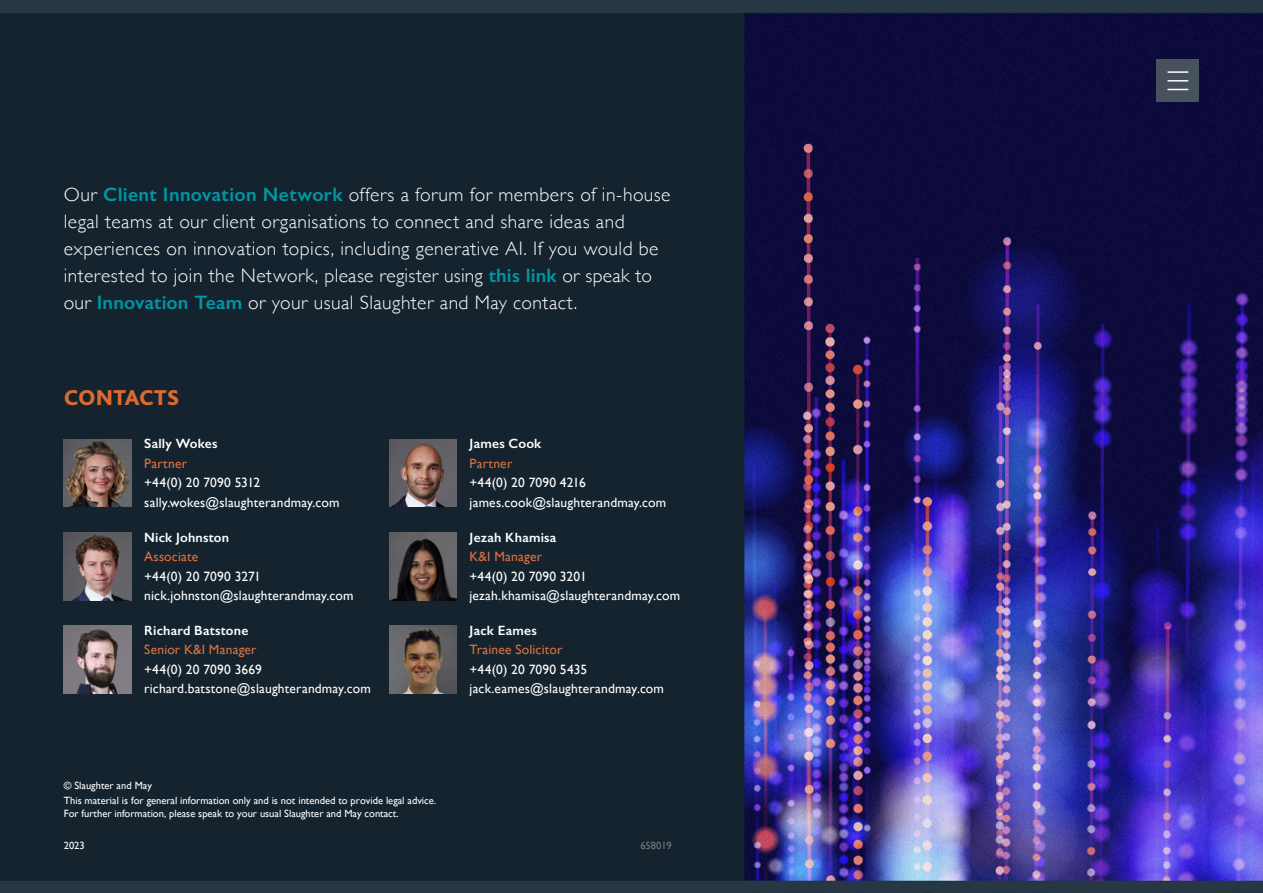
<style>
.page{position:relative;width:1263px;height:893px;background:#fff}
.page>*{position:absolute;margin:0;border:0;box-sizing:border-box;transform-origin:0 0}
.t1{font:800 22.5px "Bliss Pro";letter-spacing:-.01em;color:#dd6b2f}
.t2{font:300 19.5px/27px "Gill Sans";letter-spacing:.02em;color:#fff}
.t3{font:13.5px/19.5px "Gill Sans";letter-spacing:.015em;color:#fff}
.t4{font:600 13.5px "Gill Sans";letter-spacing:.015em;color:#fff}
.t5{font:13.5px "Gill Sans";letter-spacing:.015em;color:#de703d}
.t6{font:10.5px/15.1px "Gill Sans";color:#fff}
.t7{font:10.5px "Gill Sans";color:#757983}
.s1{font-weight:600;color:#0097a4}
</style>
<div class="page">
<img style="left:0;top:0;width:1263px;height:893px">
<div style="left:1157px;top:60px;width:42px;height:42px;background:#48525e"></div>
<hr style="left:1168px;top:71px;width:20px;height:2px;background:#fff">
<hr style="left:1168px;top:80px;width:20px;height:2px;background:#fff">
<svg style="left:1168px;top:89px;width:20px;height:1px"></svg>
<img style="left:64px;top:626px;width:67px;height:67px">
<img style="left:389px;top:532px;width:68px;height:68px">
<img style="left:389px;top:439px;width:68px;height:68px">
<img style="left:389px;top:626px;width:68px;height:67px">
<img style="left:64px;top:532px;width:67px;height:68px">
<img style="left:64px;top:439px;width:67px;height:68px">
<p class="t2" style="left:64px;top:180px;width:608px">Our <span class="s1">Client Innovation Network</span> offers a forum for members of in-house legal teams at our client organisations to connect and share ideas and experiences on innovation topics, including generative AI. If you would be interested to join the Network, please register using <span class="s1">this link</span> or speak to our <span class="s1">Innovation Team</span> or your usual Slaughter and May contact.</p>
<p class="t1" style="left:64px;top:384px;width:117px">CONTACTS</p>
<p class="t4" style="left:144px;top:436px;width:75px">Sally Wokes</p>
<p class="t5" style="left:144px;top:455px;width:44px">Partner</p>
<p class="t3" style="left:144px;top:473px;width:197px">+44(0) 20 7090 5312 sally.wokes@slaughterandmay.com</p>
<p class="t4" style="left:144px;top:529px;width:86px">Nick Johnston</p>
<p class="t5" style="left:144px;top:549px;width:56px">Associate</p>
<p class="t3" style="left:144px;top:566px;width:211px">+44(0) 20 7090 3271 nick.johnston@slaughterandmay.com</p>
<p class="t4" style="left:144px;top:622px;width:106px">Richard Batstone</p>
<p class="t5" style="left:144px;top:642px;width:114px">Senior K&amp;I Manager</p>
<p class="t3" style="left:144px;top:659px;width:228px">+44(0) 20 7090 3669 richard.batstone@slaughterandmay.com</p>
<p class="t4" style="left:470px;top:436px;width:73px">James Cook</p>
<p class="t5" style="left:470px;top:455px;width:44px">Partner</p>
<p class="t3" style="left:470px;top:473px;width:198px">+44(0) 20 7090 4216 james.cook@slaughterandmay.com</p>
<p class="t4" style="left:470px;top:529px;width:88px">Jezah Khamisa</p>
<p class="t5" style="left:470px;top:549px;width:74px">K&amp;I Manager</p>
<p class="t3" style="left:470px;top:566px;width:212px">+44(0) 20 7090 3201 jezah.khamisa@slaughterandmay.com</p>
<p class="t4" style="left:470px;top:622px;width:69px">Jack Eames</p>
<p class="t5" style="left:470px;top:642px;width:94px">Trainee Solicitor</p>
<p class="t3" style="left:470px;top:659px;width:196px">+44(0) 20 7090 5435 jack.eames@slaughterandmay.com</p>
<p class="t6" style="left:64px;top:778px;width:374px">© Slaughter and May<br>This material is for general information only and is not intended to provide legal advice.</p>
<p class="t6" style="left:64px;top:805px;width:336px">For further information, please speak to your usual Slaughter and May contact.</p>
<p class="t6" style="left:64px;top:838px;width:22px">2023</p>
<p class="t7" style="left:640px;top:840px;width:33px">658019</p>
</div>
